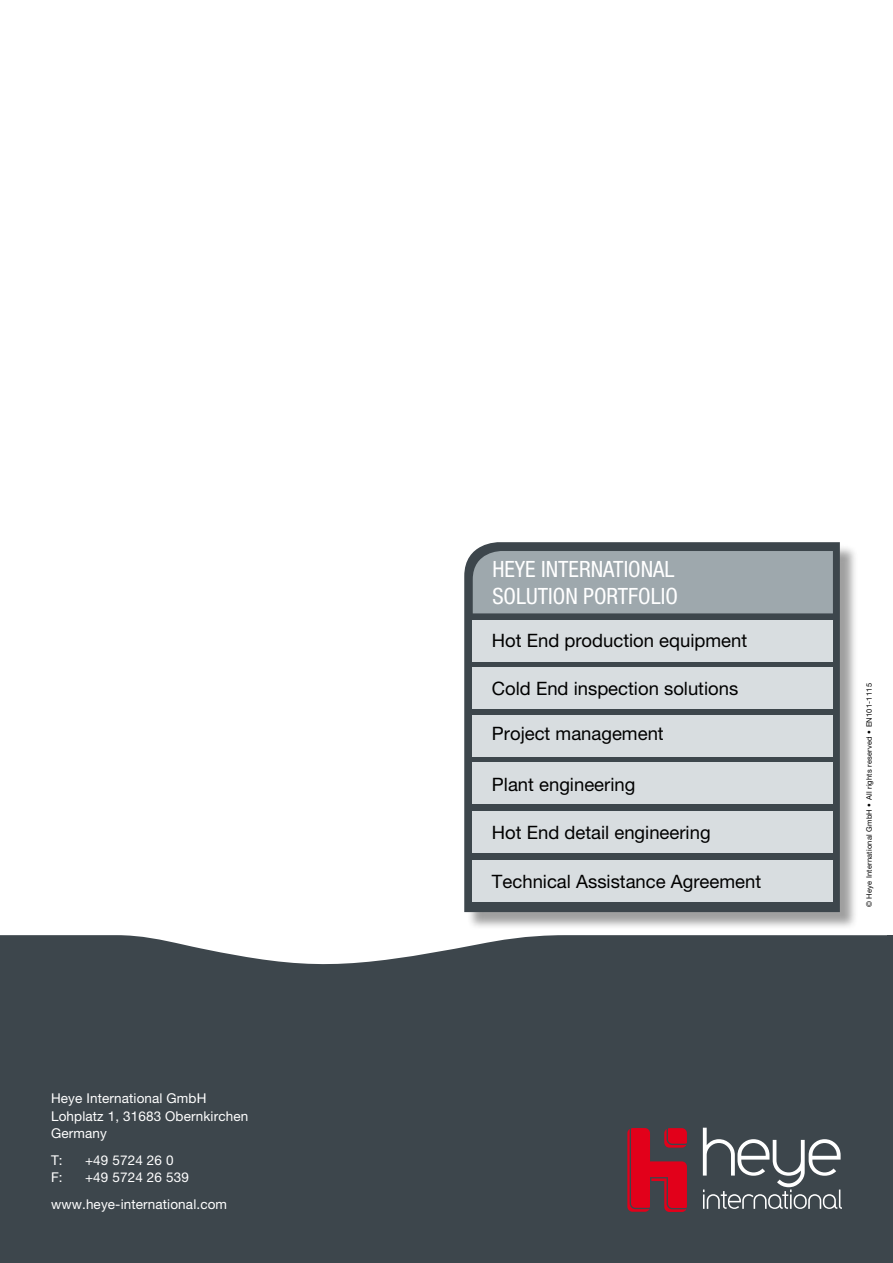
<style>
.page{position:relative;width:893px;height:1263px;background:#fff}
.page>*{position:absolute;margin:0;border:0;box-sizing:border-box;transform-origin:0 0}
.t1{font:condensed 22.5px/27px "Helvetica Neue LT Pro";color:#fff}
.t2{font:18.45px "Helvetica Neue LT Pro";color:#000}
.t3{font:13.5px/17.5px "Helvetica Neue LT Pro";letter-spacing:.01em;color:#fff}
.t4{font:7.5px "Helvetica Neue LT Pro";letter-spacing:.03em;color:#000}
</style>
<div class="page">
<div style="left:0;top:935px;width:887px;height:328px;background:#3d464c"></div>
<div style="left:887px;top:935px;width:6px;height:328px;background:#3d464c"></div>
<svg style="left:703px;top:1128px;width:139px;height:81px"></svg>
<svg style="left:627px;top:1128px;width:60px;height:84px"></svg>
<div style="left:466px;top:544px;width:393px;height:386px;background:#000;opacity:.38"></div>
<svg style="left:464px;top:542px;width:376px;height:370px;fill:#3d464c"></svg>
<div style="left:473px;top:812px;width:360px;height:41px;background:#d8dde0"></div>
<div style="left:473px;top:763px;width:360px;height:41px;background:#d8dde0"></div>
<div style="left:473px;top:715px;width:360px;height:41px;background:#d8dde0"></div>
<div style="left:473px;top:668px;width:360px;height:41px;background:#d8dde0"></div>
<div style="left:473px;top:620px;width:360px;height:41px;background:#d8dde0"></div>
<div style="left:473px;top:551px;width:360px;height:62px;background:#9ea8ad"></div>
<div style="left:473px;top:861px;width:360px;height:41px;background:#d8dde0"></div>
<p class="t3" style="left:51px;top:1089px;width:199px">Heye International GmbH<br>Lohplatz 1, 31683 Obernkirchen<br>Germany</p>
<p class="t3" style="left:51px;top:1151px;width:13px">T:</p>
<p class="t3" style="left:85px;top:1151px;width:90px">+49 5724 26 0</p>
<p class="t3" style="left:51px;top:1168px;width:13px">F:</p>
<p class="t3" style="left:51px;top:1164px;width:178px;line-height:26.5px;text-align:center">+49 5724 26 539 www.heye-international.com</p>
<p class="t1" style="left:492px;top:555px;width:187px">HEYE INTERNATIONAL<br>SOLUTION PORTFOLIO</p>
<p class="t2" style="left:492px;top:629px;width:257px">Hot End production equipment</p>
<p class="t2" style="left:492px;top:677px;width:248px">Cold End inspection solutions</p>
<p class="t2" style="left:492px;top:722px;width:173px">Project management</p>
<p class="t2" style="left:492px;top:774px;width:145px">Plant engineering</p>
<p class="t2" style="left:492px;top:821px;width:220px">Hot End detail engineering</p>
<p class="t2" style="left:492px;top:870px;width:271px">Technical Assistance Agreement</p>
<p class="t4" style="left:865px;top:907px;width:226px;rotate:-90deg">© Heye International GmbH • All rights reserved • EN101-1115</p>
</div>
